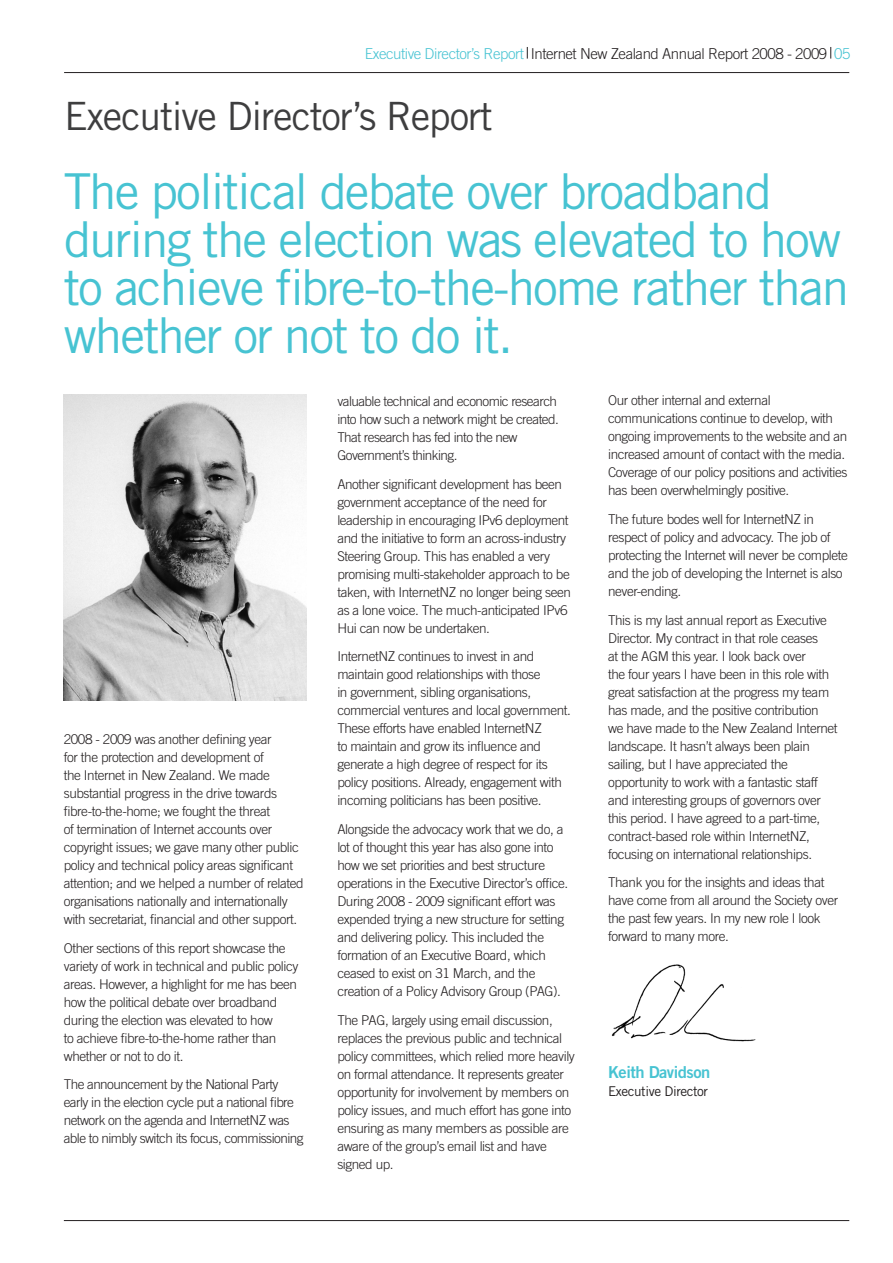
<style>
.page{position:relative;width:893px;height:1263px;background:#fff}
.page>*{position:absolute;margin:0;border:0;box-sizing:border-box;transform-origin:0 0}
.t1{font:49.5px/48px "Trade Gothic";letter-spacing:-.04em;color:#47c3d2}
.H1_-_black{font:39px "Trade Gothic";letter-spacing:-.03em;color:#3e3e3f}
.t2{font:16.5px "Trade Gothic Bold Two";letter-spacing:-.03em;color:#47c3d2}
.t3{font:300 15px "Trade Gothic";letter-spacing:-.03em;color:#231f20}
.Body_-_black{font:300 13.5px/18px "Trade Gothic";letter-spacing:-.03em;color:#231f20}
.t4{font:13.5px "Trade Gothic";letter-spacing:-.03em;color:#231f20}
.s1{color:#47c3d2}
</style>
<div class="page">
<hr style="left:64px;top:1220px;width:785px;height:1px;background:#231f20">
<hr style="left:64px;top:72px;width:785px;height:1px;background:#231f20">
<svg style="left:527px;top:47px;width:1px;height:12px"></svg>
<svg style="left:830px;top:47px;width:1px;height:12px"></svg>
<img style="left:611px;top:964px;width:145px;height:78px">
<img style="left:64px;top:394px;width:242px;height:307px">
<p class="t3" style="left:365px;top:44px;width:487px"><span class="s1">Executive Director’s Report</span> Internet New Zealand Annual Report 2008 - 2009 <span class="s1">05</span></p>
<p class="H1_-_black" style="left:64px;top:93px;width:430px">Executive Director’s Report</p>
<p class="t1" style="left:64px;top:166px;width:787px">The political debate over broadband during the election was elevated to how to achieve fibre-to-the-home rather than whether or not to do it.</p>
<p class="Body_-_black" style="left:64px;top:730px;width:241px">2008 - 2009 was another defining year<br>for the protection and development of<br>the Internet in New Zealand. We made substantial progress in the drive towards fibre-to-the-home; we fought the threat<br>of termination of Internet accounts over copyright issues; we gave many other public policy and technical policy areas significant attention; and we helped a number of related organisations nationally and internationally with secretariat, financial and other support.</p>
<p class="Body_-_black" style="left:64px;top:938px;width:236px">Other sections of this report showcase the variety of work in technical and public policy areas. However, a highlight for me has been how the political debate over broadband during the election was elevated to how<br>to achieve fibre-to-the-home rather than whether or not to do it.</p>
<p class="Body_-_black" style="left:64px;top:1075px;width:241px">The announcement by the National Party early in the election cycle put a national fibre network on the agenda and InternetNZ was able to nimbly switch its focus, commissioning</p>
<p class="Body_-_black" style="left:337px;top:392px;width:223px">valuable technical and economic research into how such a network might be created.<br>That research has fed into the new Government’s thinking.</p>
<p class="Body_-_black" style="left:337px;top:475px;width:235px">Another significant development has been government acceptance of the need for leadership in encouraging IPv6 deployment and the initiative to form an across-industry Steering Group. This has enabled a very promising multi-stakeholder approach to be taken, with InternetNZ no longer being seen as a lone voice. The much-anticipated IPv6<br>Hui can now be undertaken.</p>
<p class="Body_-_black" style="left:337px;top:647px;width:235px">InternetNZ continues to invest in and maintain good relationships with those<br>in government, sibling organisations, commercial ventures and local government.<br>These efforts have enabled InternetNZ<br>to maintain and grow its influence and generate a high degree of respect for its policy positions. Already, engagement with incoming politicians has been positive.</p>
<p class="Body_-_black" style="left:337px;top:820px;width:232px">Alongside the advocacy work that we do, a lot of thought this year has also gone into how we set priorities and best structure operations in the Executive Director’s office.<br>During 2008 - 2009 significant effort was expended trying a new structure for setting and delivering policy. This included the formation of an Executive Board, which ceased to exist on 31 March, and the creation of a Policy Advisory Group (PAG).</p>
<p class="Body_-_black" style="left:337px;top:1011px;width:239px">The PAG, largely using email discussion, replaces the previous public and technical policy committees, which relied more heavily on formal attendance. It represents greater opportunity for involvement by members on policy issues, and much effort has gone into ensuring as many members as possible are aware of the group’s email list and have signed up.</p>
<p class="Body_-_black" style="left:608px;top:391px;width:241px">Our other internal and external communications continue to develop, with ongoing improvements to the website and an increased amount of contact with the media.<br>Coverage of our policy positions and activities has been overwhelmingly positive.</p>
<p class="Body_-_black" style="left:608px;top:510px;width:241px">The future bodes well for InternetNZ in respect of policy and advocacy. The job of protecting the Internet will never be complete and the job of developing the Internet is also never-ending.</p>
<p class="Body_-_black" style="left:608px;top:611px;width:231px">This is my last annual report as Executive Director. My contract in that role ceases<br>at the AGM this year. I look back over<br>the four years I have been in this role with great satisfaction at the progress my team has made, and the positive contribution<br>we have made to the New Zealand Internet landscape. It hasn’t always been plain sailing, but I have appreciated the opportunity to work with a fantastic staff and interesting groups of governors over this period. I have agreed to a part-time, contract-based role within InternetNZ, focusing on international relationships.</p>
<p class="Body_-_black" style="left:608px;top:873px;width:232px">Thank you for the insights and ideas that have come from all around the Society over the past few years. In my new role I look forward to many more.</p>
<p class="t2" style="left:608px;top:1062px;width:104px">Keith Davidson</p>
<p class="t4" style="left:608px;top:1083px;width:101px">Executive Director</p>
</div>
